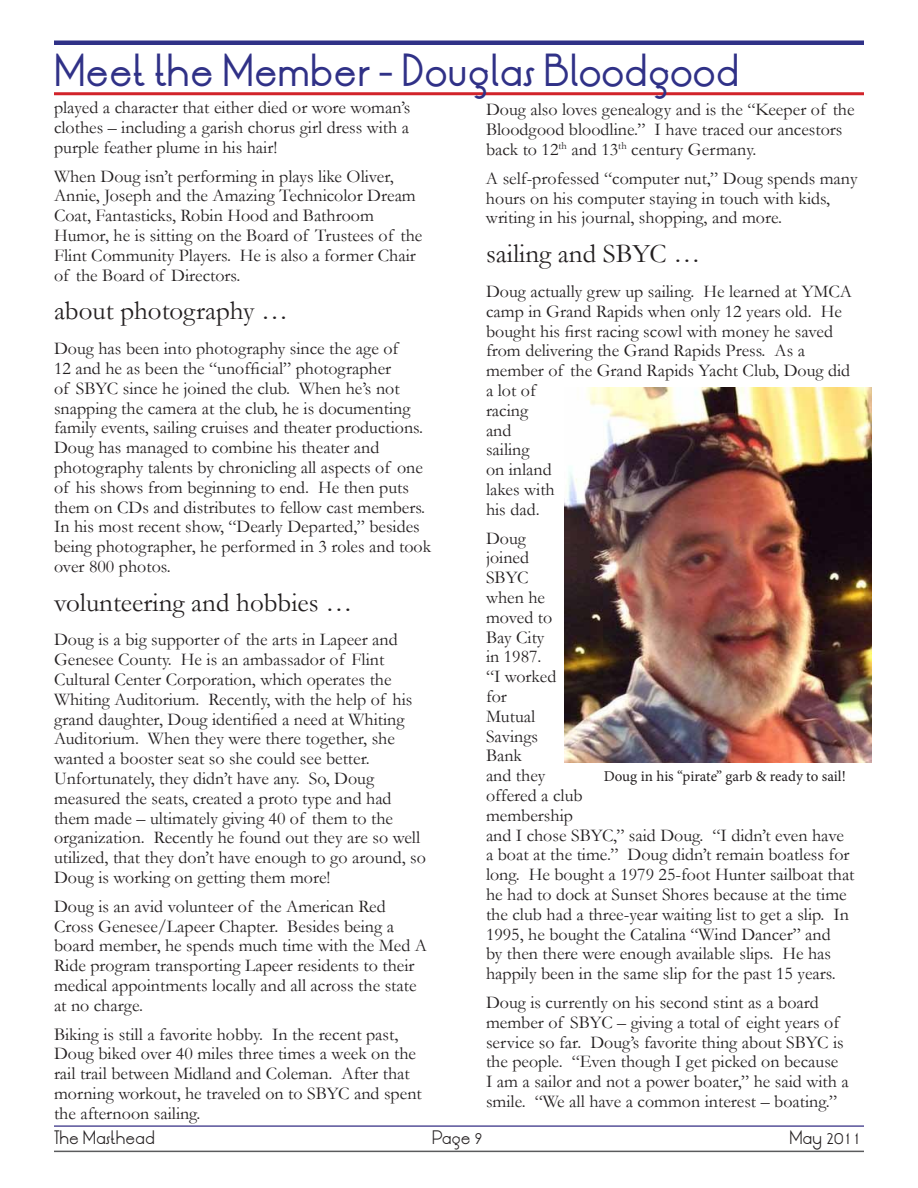
<style>
.page{position:relative;width:918px;height:1188px;background:#fff}
.page>*{position:absolute;margin:0;border:0;box-sizing:border-box;transform-origin:0 0}
.t1{font:700 36px "LT Oksana";color:#303187}
.t2{font:27px "Garamond";color:#231f20}
.t3{font:18px/19.8px "Garamond";color:#231f20}
.t4{font:15px "Minion Pro";color:#231f20}
.t5{font:15px "LT Oksana";color:#231f20}
</style>
<div class="page">
<div style="left:54px;top:40px;width:810px;height:5px;background:#303187"></div>
<hr style="left:54px;top:1151px;width:810px;height:1px;background:#5a5b5d">
<hr style="left:54px;top:1125px;width:810px;height:2px;background:#565198">
<hr style="left:54px;top:92px;width:810px;height:3px;background:#d2232a">
<img style="left:564px;top:387px;width:307px;height:376px">
<h1 class="t1" style="left:54px;top:44px;width:687px">Meet the Member - Douglas Bloodgood</h1>
<p class="t3" style="left:54px;top:97px;width:358px;text-align:justify">played a character that either died or wore woman’s clothes – including a garish chorus girl dress with a purple feather plume in his hair!</p>
<p class="t3" style="left:54px;top:166px;width:370px">When Doug isn’t performing in plays like Oliver, Annie, Joseph and the Amazing Technicolor Dream Coat, Fantasticks, Robin Hood and Bathroom Humor, he is sitting on the Board of Trustees of the Flint Community Players. He is also a former Chair of the Board of Directors.</p>
<h2 class="t2" style="left:54px;top:293px;width:236px">about photography …</h2>
<p class="t3" style="left:54px;top:338px;width:379px">Doug has been into photography since the age of<br>12 and he as been the “unofficial” photographer<br>of SBYC since he joined the club. When he’s not snapping the camera at the club, he is documenting family events, sailing cruises and theater productions.<br>Doug has managed to combine his theater and photography talents by chronicling all aspects of one of his shows from beginning to end. He then puts them on CDs and distributes to fellow cast members.<br>In his most recent show, “Dearly Departed,” besides being photographer, he performed in 3 roles and took over 800 photos.</p>
<h2 class="t2" style="left:54px;top:584px;width:300px">volunteering and hobbies …</h2>
<p class="t3" style="left:54px;top:629px;width:374px">Doug is a big supporter of the arts in Lapeer and Genesee County. He is an ambassador of Flint Cultural Center Corporation, which operates the Whiting Auditorium. Recently, with the help of his grand daughter, Doug identified a need at Whiting Auditorium. When they were there together, she wanted a booster seat so she could see better.<br>Unfortunately, they didn’t have any. So, Doug measured the seats, created a proto type and had them made – ultimately giving 40 of them to the organization. Recently he found out they are so well utilized, that they don’t have enough to go around, so Doug is working on getting them more!</p>
<p class="t3" style="left:54px;top:896px;width:375px">Doug is an avid volunteer of the American Red Cross Genesee/Lapeer Chapter. Besides being a board member, he spends much time with the Med A Ride program transporting Lapeer residents to their medical appointments locally and all across the state at no charge.</p>
<p class="t3" style="left:54px;top:1024px;width:369px">Biking is still a favorite hobby. In the recent past, Doug biked over 40 miles three times a week on the rail trail between Midland and Coleman. After that morning workout, he traveled on to SBYC and spent the afternoon sailing.</p>
<p class="t3" style="left:486px;top:99px;width:370px">Doug also loves genealogy and is the “Keeper of the<br>Bloodgood bloodline.” I have traced our ancestors back to 12<sup>th</sup> and 13<sup>th</sup> century Germany.</p>
<p class="t3" style="left:486px;top:168px;width:373px">A self-professed “computer nut,” Doug spends many hours on his computer staying in touch with kids, writing in his journal, shopping, and more.</p>
<h2 class="t2" style="left:486px;top:236px;width:216px">sailing and SBYC …</h2>
<p class="t3" style="left:486px;top:281px;width:368px">Doug actually grew up sailing. He learned at YMCA camp in Grand Rapids when only 12 years old. He bought his first racing scowl with money he saved from delivering the Grand Rapids Press. As a member of the Grand Rapids Yacht Club, Doug did a lot of<br>racing<br>and<br>sailing<br>on inland<br>lakes with<br>his dad.</p>
<p class="t3" style="left:486px;top:528px;width:370px">Doug<br>joined<br>SBYC<br>when he<br>moved to<br>Bay City<br>in 1987.<br>“I worked<br>for<br>Mutual<br>Savings<br>Bank<br>and they<br>offered a club<br>membership<br>and I chose SBYC,” said Doug. “I didn’t even have a boat at the time.” Doug didn’t remain boatless for long. He bought a 1979 25-foot Hunter sailboat that he had to dock at Sunset Shores because at the time the club had a three-year waiting list to get a slip. In<br>1995, he bought the Catalina “Wind Dancer” and<br>by then there were enough available slips. He has happily been in the same slip for the past 15 years.</p>
<p class="t3" style="left:486px;top:992px;width:364px">Doug is currently on his second stint as a board member of SBYC – giving a total of eight years of service so far. Doug’s favorite thing about SBYC is the people. “Even though I get picked on because I am a sailor and not a power boater,” he said with a smile. “We all have a common interest – boating.”</p>
<p class="t4" style="left:604px;top:766px;width:244px">Doug in his “pirate” garb &amp; ready to sail!</p>
<p class="t5" style="left:54px;top:1126px;width:102px">The Masthead</p>
<p class="t5" style="left:432px;top:1126px;width:53px">Page 9</p>
<p class="t5" style="left:789px;top:1126px;width:73px">May 2011</p>
</div>
